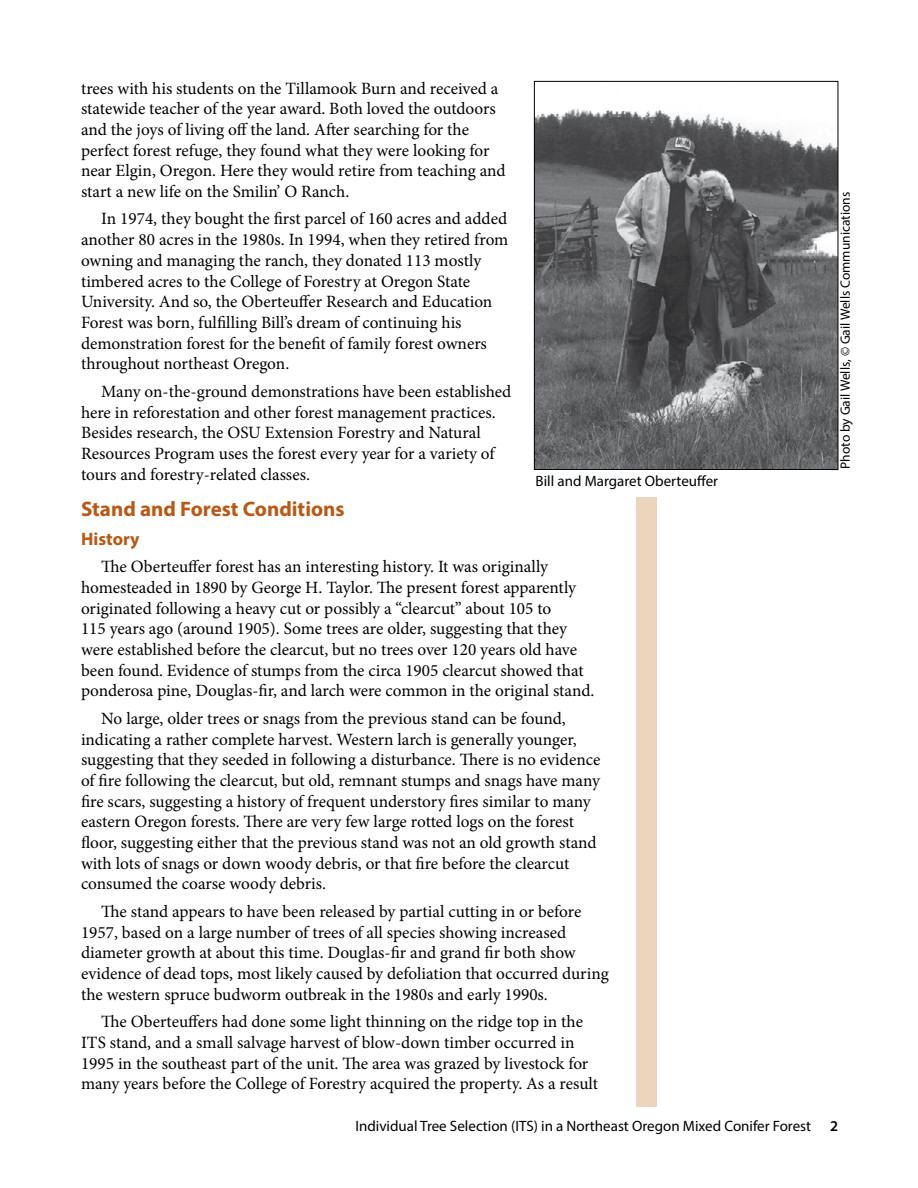
<style>
.page{position:relative;width:918px;height:1188px;background:#fff}
.page>*{position:absolute;margin:0;border:0;box-sizing:border-box;transform-origin:0 0}
.Subhead_1{font:700 21px "Myriad Pro";color:#b95915}
.Subhead_2{font:700 18px "Myriad Pro";color:#b95915}
.Body_text{font:17.25px/20.7px "Minion Pro";letter-spacing:-.005em;color:#000}
.t1{font:15px "Myriad Pro";color:#000}
.t2{font:600 15px "Myriad Pro";color:#000}
.t3{font:13.5px "Myriad Pro";color:#000}
</style>
<div class="page">
<div style="left:636px;top:81px;width:20px;height:1026px;background:#edd4bd"></div>
<img style="left:536px;top:83px;width:300px;height:385px">
<div style="left:534px;top:81px;width:304px;height:389px;border:1px solid #000"></div>
<div style="left:536px;top:470px;width:295px;height:27px;background:#fff"></div>
<p class="Body_text" style="left:81px;top:78px;width:426px">trees with his students on the Tillamook Burn and received a statewide teacher of the year award. Both loved the outdoors and the joys of living off the land. After searching for the perfect forest refuge, they found what they were looking for near Elgin, Oregon. Here they would retire from teaching and start a new life on the Smilin’ O Ranch.</p>
<p class="Body_text" style="left:81px;top:209px;width:429px;text-indent:20px">In 1974, they bought the first parcel of 160 acres and added another 80 acres in the 1980s. In 1994, when they retired from owning and managing the ranch, they donated 113 mostly timbered acres to the College of Forestry at Oregon State University. And so, the Oberteuffer Research and Education Forest was born, fulfilling Bill’s dream of continuing his demonstration forest for the benefit of family forest owners throughout northeast Oregon.</p>
<p class="Body_text" style="left:81px;top:381px;width:432px;text-indent:20px">Many on-the-ground demonstrations have been established here in reforestation and other forest management practices.<br>Besides research, the OSU Extension Forestry and Natural Resources Program uses the forest every year for a variety of tours and forestry-related classes.</p>
<h2 class="Subhead_1" style="left:81px;top:496px;width:265px">Stand and Forest Conditions</h2>
<h3 class="Subhead_2" style="left:81px;top:527px;width:60px">History</h3>
<p class="Body_text" style="left:81px;top:556px;width:515px;text-indent:20px">The Oberteuffer forest has an interesting history. It was originally homesteaded in 1890 by George H. Taylor. The present forest apparently originated following a heavy cut or possibly a “clearcut” about 105 to<br>115 years ago (around 1905). Some trees are older, suggesting that they were established before the clearcut, but no trees over 120 years old have been found. Evidence of stumps from the circa 1905 clearcut showed that ponderosa pine, Douglas-fir, and larch were common in the original stand.</p>
<p class="Body_text" style="left:81px;top:708px;width:521px;text-indent:20px">No large, older trees or snags from the previous stand can be found, indicating a rather complete harvest. Western larch is generally younger, suggesting that they seeded in following a disturbance. There is no evidence of fire following the clearcut, but old, remnant stumps and snags have many fire scars, suggesting a history of frequent understory fires similar to many eastern Oregon forests. There are very few large rotted logs on the forest floor, suggesting either that the previous stand was not an old growth stand with lots of snags or down woody debris, or that fire before the clearcut consumed the coarse woody debris.</p>
<p class="Body_text" style="left:81px;top:901px;width:529px;text-indent:20px">The stand appears to have been released by partial cutting in or before 1957, based on a large number of trees of all species showing increased diameter growth at about this time. Douglas-fir and grand fir both show evidence of dead tops, most likely caused by defoliation that occurred during the western spruce budworm outbreak in the 1980s and early 1990s.</p>
<p class="Body_text" style="left:81px;top:1011px;width:519px;text-indent:20px">The Oberteuffers had done some light thinning on the ridge top in the ITS stand, and a small salvage harvest of blow-down timber occurred in 1995 in the southeast part of the unit. The area was grazed by livestock for many years before the College of Forestry acquired the property. As a result</p>
<p class="t1" style="left:536px;top:471px;width:184px">Bill and Margaret Oberteuffer</p>
<p class="t3" style="left:837px;top:469px;width:278px;rotate:-90deg">Photo by Gail Wells, © Gail Wells Communications</p>
<p class="t1" style="left:355px;top:1117px;width:457px">Individual Tree Selection (ITS) in a Northeast Oregon Mixed Conifer Forest</p>
<p class="t2" style="left:830px;top:1117px;width:10px">2</p>
</div>
